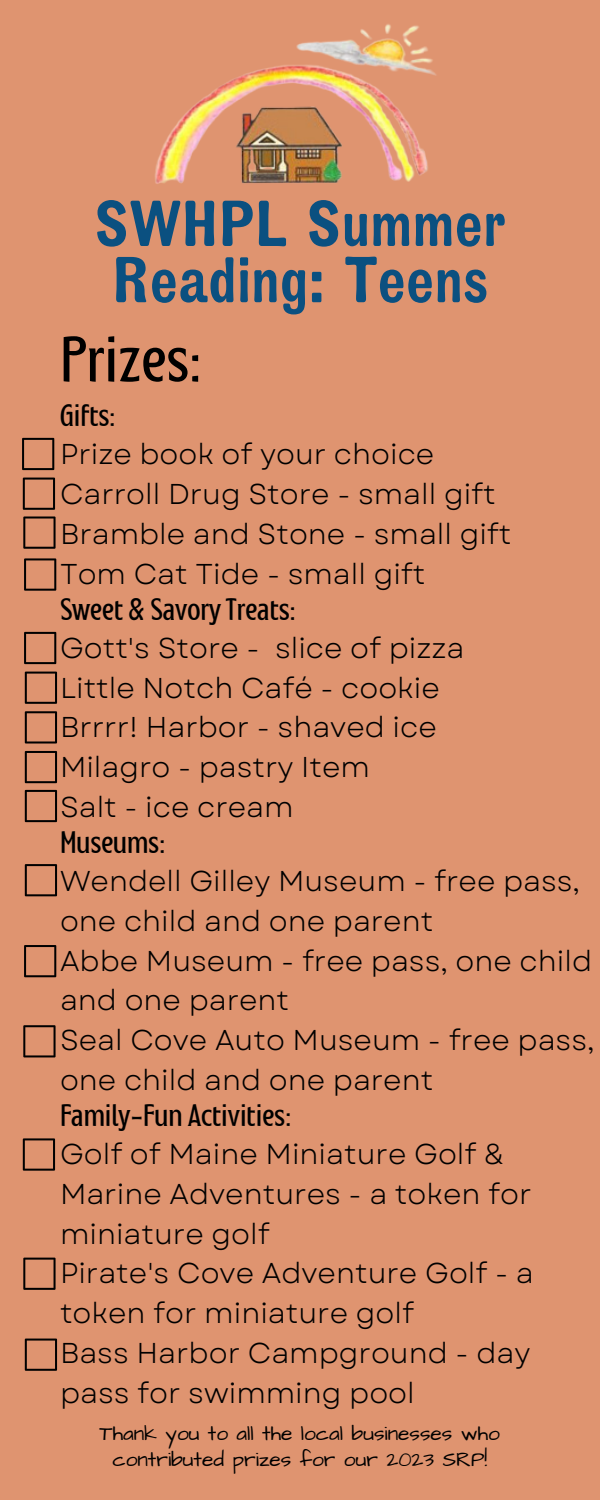
<style>
.page{position:relative;width:600px;height:1500px;background:#df9470}
.page>*{position:absolute;margin:0;border:0;box-sizing:border-box;transform-origin:0 0}
.t1{font:64.7px/56.2px "TT Marxiana Grotesque";color:#0b5080}
.t2{font:52px "Montagna LTD";color:#000}
.t3{font:28.7px/39.8px "Garet";color:#000}
.t4{font:25px "Montagna LTD";color:#000}
.t5{font:21px/26.3px "Architects Daughter";letter-spacing:-.005em;color:#000;text-align:center}
</style>
<div class="page">
<img style="left:155px;top:24px;width:281px;height:160px">
<svg style="left:22px;top:438px;width:32px;height:32px"></svg>
<svg style="left:23px;top:478px;width:32px;height:32px"></svg>
<svg style="left:23px;top:516px;width:33px;height:33px"></svg>
<svg style="left:24px;top:558px;width:32px;height:33px"></svg>
<svg style="left:24px;top:632px;width:32px;height:32px"></svg>
<svg style="left:25px;top:672px;width:32px;height:32px"></svg>
<svg style="left:25px;top:711px;width:32px;height:33px"></svg>
<svg style="left:25px;top:751px;width:32px;height:32px"></svg>
<svg style="left:25px;top:790px;width:32px;height:32px"></svg>
<svg style="left:25px;top:864px;width:32px;height:32px"></svg>
<svg style="left:24px;top:945px;width:32px;height:32px"></svg>
<svg style="left:23px;top:1025px;width:33px;height:32px"></svg>
<svg style="left:23px;top:1138px;width:32px;height:33px"></svg>
<svg style="left:23px;top:1258px;width:33px;height:32px"></svg>
<svg style="left:25px;top:1339px;width:32px;height:32px"></svg>
<p class="t1" style="left:94px;top:195px;width:414px">SWHPL Summer<br>Reading: Teens</p>
<p class="t2" style="left:60px;top:336px;width:143px">Prizes:</p>
<p class="t4" style="left:60px;top:404px;width:57px">Gifts:</p>
<p class="t3" style="left:60px;top:434px;width:376px">Prize book of your choice</p>
<p class="t3" style="left:60px;top:474px;width:437px">Carroll Drug Store - small gift</p>
<p class="t3" style="left:60px;top:514px;width:453px">Bramble and Stone - small gift</p>
<p class="t3" style="left:60px;top:554px;width:367px">Tom Cat Tide - small gift</p>
<p class="t4" style="left:60px;top:598px;width:238px">Sweet &amp; Savory Treats:</p>
<p class="t3" style="left:60px;top:628px;width:406px">Gott's Store - slice of pizza</p>
<p class="t3" style="left:60px;top:668px;width:381px">Little Notch Café - cookie</p>
<p class="t3" style="left:60px;top:707px;width:378px">Brrrr! Harbor - shaved ice</p>
<p class="t3" style="left:60px;top:747px;width:312px">Milagro - pastry Item</p>
<p class="t3" style="left:60px;top:787px;width:235px">Salt - ice cream</p>
<p class="t4" style="left:60px;top:831px;width:107px">Museums:</p>
<p class="t3" style="left:60px;top:861px;width:522px">Wendell Gilley Museum - free pass, one child and one parent</p>
<p class="t3" style="left:60px;top:941px;width:534px">Abbe Museum - free pass, one child and one parent</p>
<p class="t3" style="left:60px;top:1020px;width:536px">Seal Cove Auto Museum - free pass, one child and one parent</p>
<p class="t4" style="left:60px;top:1104px;width:233px">Family-Fun Activities:</p>
<p class="t3" style="left:60px;top:1134px;width:473px">Golf of Maine Miniature Golf &amp;<br>Marine Adventures - a token for miniature golf</p>
<p class="t3" style="left:60px;top:1253px;width:475px">Pirate's Cove Adventure Golf - a token for miniature golf</p>
<p class="t3" style="left:60px;top:1333px;width:472px">Bass Harbor Campground - day pass for swimming pool</p>
<p class="t5" style="left:100px;top:1421px;width:402px">Thank you to all the local businesses who contributed prizes for our 2023 SRP!</p>
</div>
